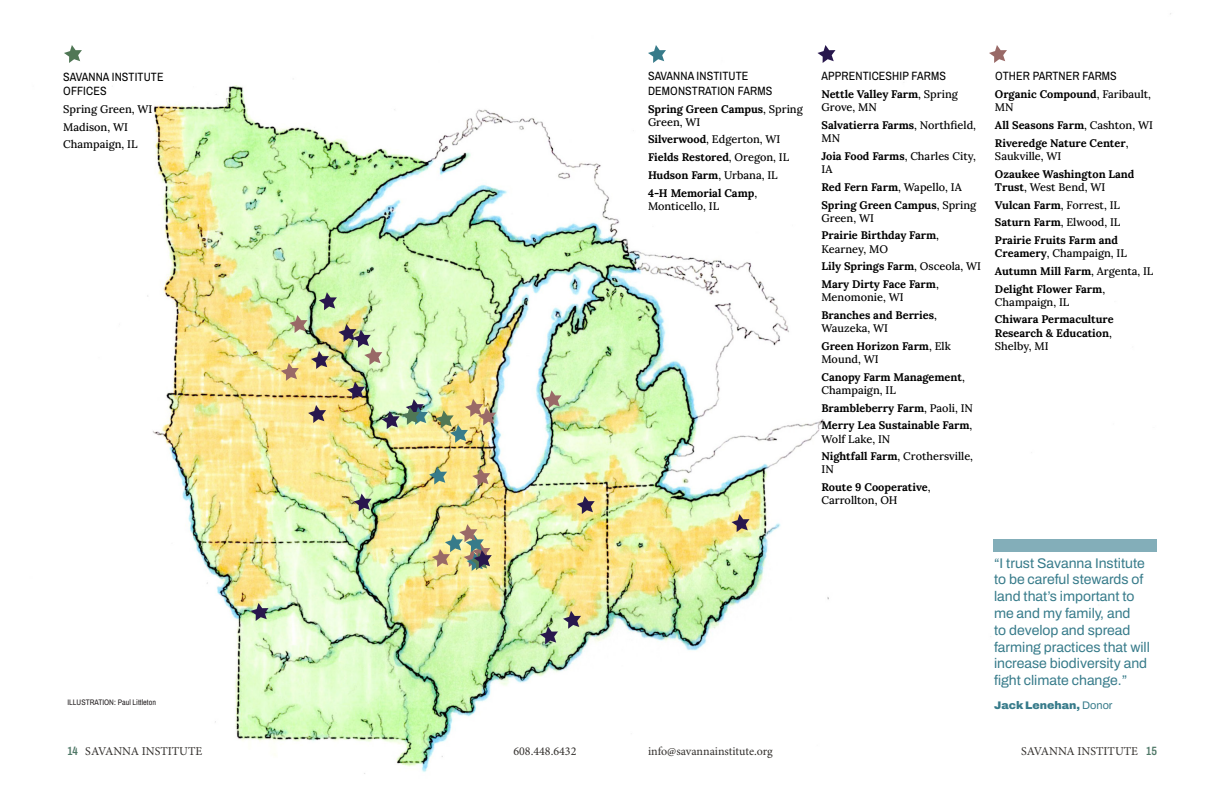
<style>
.page{position:relative;width:1224px;height:792px;background:#fff}
.page>*{position:absolute;margin:0;border:0;box-sizing:border-box;transform-origin:0 0}
.t1{font:14px/16.8px "Archivo";color:#377b8a}
.t2{font:12px/14.4px "Archivo Narrow";letter-spacing:.01em;color:#000}
.t3{font:12px "Minion Pro";color:#322f2c}
.t4{font:700 11px/13.2px "Lora";color:#000}
.t5{font:500 11px/13.2px "Lora";color:#000}
.t6{font:900 11px "Archivo";color:#377b8a}
.t7{font:8px "Archivo Narrow";color:#231f20}
.s1{font-weight:500}
.s2{font-weight:700}
.s3{font-weight:400}
.s4{font-family:"Archivo Condensed";font-weight:600;color:#4e7766}
</style>
<div class="page">
<img style="left:147px;top:13px;width:1024px;height:761px">
<svg style="left:64px;top:45px;width:18px;height:18px"></svg>
<svg style="left:818px;top:45px;width:18px;height:18px"></svg>
<svg style="left:648px;top:45px;width:18px;height:18px"></svg>
<svg style="left:989px;top:45px;width:18px;height:18px"></svg>
<svg style="left:429px;top:467px;width:18px;height:18px"></svg>
<svg style="left:354px;top:494px;width:18px;height:18px"></svg>
<svg style="left:319px;top:292px;width:18px;height:18px"></svg>
<svg style="left:382px;top:399px;width:46px;height:30px"></svg>
<svg style="left:577px;top:496px;width:18px;height:18px"></svg>
<svg style="left:540px;top:611px;width:41px;height:33px"></svg>
<svg style="left:251px;top:603px;width:18px;height:18px"></svg>
<svg style="left:347px;top:382px;width:18px;height:18px"></svg>
<svg style="left:308px;top:405px;width:18px;height:18px"></svg>
<svg style="left:732px;top:514px;width:18px;height:18px"></svg>
<svg style="left:311px;top:351px;width:18px;height:18px"></svg>
<svg style="left:472px;top:468px;width:18px;height:18px"></svg>
<svg style="left:432px;top:524px;width:60px;height:47px;background:#c6be8a"></svg>
<svg style="left:289px;top:315px;width:18px;height:18px"></svg>
<svg style="left:281px;top:363px;width:18px;height:18px"></svg>
<svg style="left:338px;top:324px;width:44px;height:41px;background:#b8be97"></svg>
<img style="left:436px;top:399px;width:60px;height:44px">
<svg style="left:544px;top:390px;width:18px;height:18px"></svg>
<div style="left:994px;top:539px;width:163px;height:13px;background:#83aeb9"></div>
<p class="t2" style="left:63px;top:69px;width:102px">SAVANNA INSTITUTE<br>OFFICES</p>
<p class="t5" style="left:63px;top:102px;width:91px">Spring Green, WI</p>
<p class="t5" style="left:63px;top:119px;width:66px">Madison, WI</p>
<p class="t5" style="left:63px;top:137px;width:76px">Champaign, IL</p>
<p class="t7" style="left:68px;top:697px;width:90px">ILLUSTRATION: Paul Littleton</p>
<p class="t2" style="left:648px;top:69px;width:126px">SAVANNA INSTITUTE<br>DEMONSTRATION FARMS</p>
<p class="t4" style="left:648px;top:101px;width:156px">Spring Green Campus<span class="s1">, Spring<br>Green, WI</span></p>
<p class="t5" style="left:648px;top:132px;width:134px"><span class="s2">Silverwood</span>, Edgerton, WI</p>
<p class="t4" style="left:648px;top:150px;width:143px">Fields Restored<span class="s1">, Oregon, IL</span></p>
<p class="t4" style="left:648px;top:168px;width:131px">Hudson Farm<span class="s1">, Urbana, IL</span></p>
<p class="t4" style="left:648px;top:185px;width:111px">4-H Memorial Camp<span class="s1">,<br>Monticello, IL</span></p>
<p class="t2" style="left:822px;top:69px;width:126px">APPRENTICESHIP FARMS</p>
<p class="t4" style="left:822px;top:87px;width:138px">Nettle Valley Farm<span class="s1">, Spring<br>Grove, MN</span></p>
<p class="t4" style="left:822px;top:118px;width:156px">Salvatierra Farms<span class="s1">, Northfield,<br>MN</span></p>
<p class="t5" style="left:822px;top:149px;width:156px"><span class="s2">Joia Food Farms</span>, Charles City,<br>IA</p>
<p class="t4" style="left:822px;top:180px;width:142px">Red Fern Farm<span class="s1">, Wapello, IA</span></p>
<p class="t4" style="left:822px;top:197px;width:156px">Spring Green Campus<span class="s1">, Spring<br>Green, WI</span></p>
<p class="t4" style="left:822px;top:228px;width:119px">Prairie Birthday Farm<span class="s1">,<br>Kearney, MO</span></p>
<p class="t4" style="left:822px;top:259px;width:161px">Lily Springs Farm<span class="s1">, Osceola, WI</span></p>
<p class="t4" style="left:822px;top:277px;width:119px">Mary Dirty Face Farm<span class="s1">,<br>Menomonie, WI</span></p>
<p class="t4" style="left:822px;top:308px;width:117px">Branches and Berries<span class="s1">,<br>Wauzeka, WI</span></p>
<p class="t4" style="left:822px;top:339px;width:131px">Green Horizon Farm<span class="s1">, Elk<br>Mound, WI</span></p>
<p class="t4" style="left:822px;top:370px;width:145px">Canopy Farm Management<span class="s1">,<br>Champaign, IL</span></p>
<p class="t4" style="left:822px;top:400px;width:153px">Brambleberry Farm<span class="s1">, Paoli, IN</span></p>
<p class="t4" style="left:822px;top:418px;width:152px">Merry Lea Sustainable Farm<span class="s1">,<br>Wolf Lake, IN</span></p>
<p class="t5" style="left:822px;top:449px;width:153px"><span class="s2">Nightfall Farm</span>, Crothersville,<br>IN</p>
<p class="t4" style="left:822px;top:480px;width:110px">Route 9 Cooperative<span class="s1">,<br>Carrollton, OH</span></p>
<p class="t2" style="left:995px;top:69px;width:123px">OTHER PARTNER FARMS</p>
<p class="t4" style="left:995px;top:87px;width:158px">Organic Compound<span class="s1">, Faribault,<br>MN</span></p>
<p class="t4" style="left:995px;top:118px;width:159px">All Seasons Farm<span class="s1">, Cashton, WI</span></p>
<p class="t4" style="left:995px;top:136px;width:135px">Riveredge Nature Center<span class="s1">,<br>Saukville, WI</span></p>
<p class="t4" style="left:995px;top:166px;width:141px">Ozaukee Washington Land<br>Trust<span class="s1">, West Bend, WI</span></p>
<p class="t5" style="left:995px;top:197px;width:127px"><span class="s2">Vulcan Farm</span>, Forrest, IL</p>
<p class="t4" style="left:995px;top:215px;width:127px">Saturn Farm<span class="s1">, Elwood, IL</span></p>
<p class="t4" style="left:995px;top:233px;width:133px">Prairie Fruits Farm and<br>Creamery<span class="s1">, Champaign, IL</span></p>
<p class="t4" style="left:995px;top:264px;width:160px">Autumn Mill Farm<span class="s1">, Argenta, IL</span></p>
<p class="t4" style="left:995px;top:281px;width:112px">Delight Flower Farm<span class="s1">,<br>Champaign, IL</span></p>
<p class="t4" style="left:995px;top:312px;width:120px">Chiwara Permaculture<br>Research &amp; Education<span class="s1">,<br>Shelby, MI</span></p>
<p class="t1" style="left:994px;top:554px;width:157px">“I trust Savanna Institute to be careful stewards of land that’s important to me and my family, and<br>to develop and spread farming practices that will increase biodiversity and fight climate change.”</p>
<p class="t6" style="left:994px;top:697px;width:120px">Jack Lenehan, <span class="s3">Donor</span></p>
<p class="t3" style="left:68px;top:744px;width:136px"><span class="s4">14</span> SAVANNA INSTITUTE</p>
<p class="t3" style="left:513px;top:744px;width:65px">608.448.6432</p>
<p class="t3" style="left:648px;top:744px;width:126px">info@savannainstitute.org</p>
<p class="t3" style="left:1021px;top:744px;width:137px">SAVANNA INSTITUTE <span class="s4">15</span></p>
</div>
